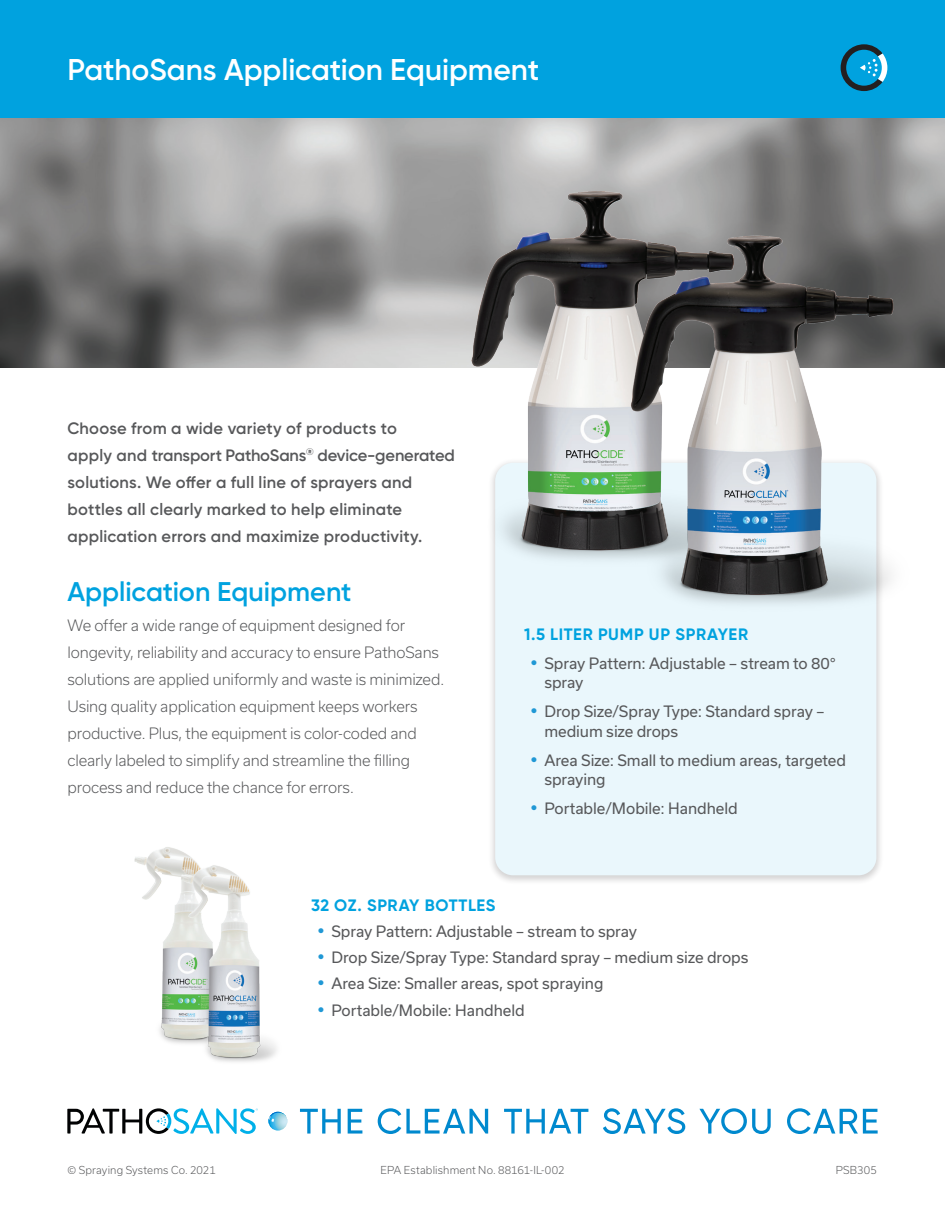
<style>
.page{position:relative;width:945px;height:1215px;background:#fff}
.page>*{position:absolute;margin:0;border:0;box-sizing:border-box;transform-origin:0 0}
.Heading_1{font:600 30px "Gilroy";color:#fff}
.Heading_1-2{font:600 27px "Gilroy";color:#00a2df}
.Heading_4{font:600 16.5px/27px "Gilroy";letter-spacing:.015em;color:#57585a}
.Heading_3{font:700 16.5px "Gilroy";letter-spacing:.035em;color:#00a2df}
.t1{font:15px/19.5px "Usual";letter-spacing:-.005em;color:#57585a}
.Body_copy{font:300 15px/27px "Usual";letter-spacing:-.01em;color:#57585a}
.t2{font:300 10.5px "Usual";letter-spacing:.015em;color:#57585a}
.s1{font-family:"Gilroy";font-weight:700;font-size:18px;color:#2098d5}
</style>
<div class="page">
<div style="left:0;top:0;width:945px;height:122px;background:#00a2df"></div>
<svg style="left:300px;top:1109px;width:41px;height:25px"></svg>
<svg style="left:348px;top:1109px;width:14px;height:25px"></svg>
<svg style="left:378px;top:1108px;width:110px;height:26px"></svg>
<svg style="left:504px;top:1109px;width:84px;height:25px"></svg>
<svg style="left:603px;top:1108px;width:82px;height:26px"></svg>
<svg style="left:699px;top:1108px;width:72px;height:26px"></svg>
<svg style="left:787px;top:1108px;width:91px;height:26px"></svg>
<svg style="left:268px;top:1112px;width:19px;height:18px"></svg>
<svg style="left:67px;top:1108px;width:191px;height:26px"></svg>
<img style="left:0;top:118px;width:945px;height:250px">
<div style="left:488px;top:458px;width:395px;height:427px;background:#231f20;opacity:.2"></div>
<div style="left:495px;top:463px;width:381px;height:412px;background:#eaf7fc;border-radius:18px"></div>
<svg style="left:841px;top:44px;width:46px;height:47px"></svg>
<img style="left:386px;top:164px;width:559px;height:486px">
<img style="left:134px;top:847px;width:143px;height:215px">
<p class="Heading_1" style="left:68px;top:51px;width:473px">PathoSans Application Equipment</p>
<p class="Heading_4" style="left:68px;top:414px;width:389px">Choose from a wide variety of products to<br>apply and transport PathoSans<sup>®</sup> device-generated solutions. We offer a full line of sprayers and bottles all clearly marked to help eliminate application errors and maximize productivity.</p>
<p class="Heading_1-2" style="left:68px;top:575px;width:286px">Application Equipment</p>
<p class="Body_copy" style="left:68px;top:612px;width:378px">We offer a wide range of equipment designed for longevity, reliability and accuracy to ensure PathoSans solutions are applied uniformly and waste is minimized.<br>Using quality application equipment keeps workers productive. Plus, the equipment is color-coded and clearly labeled to simplify and streamline the filling process and reduce the chance for errors.</p>
<p class="Heading_3" style="left:524px;top:624px;width:226px">1.5 LITER PUMP UP SPRAYER</p>
<p class="t1" style="left:544px;top:654px;width:293px;text-indent:-14px"><span class="s1">•</span> Spray Pattern: Adjustable – stream to 80° spray</p>
<p class="t1" style="left:544px;top:702px;width:282px;text-indent:-14px"><span class="s1">•</span> Drop Size/Spray Type: Standard spray – medium size drops</p>
<p class="t1" style="left:544px;top:750px;width:303px;text-indent:-14px"><span class="s1">•</span> Area Size: Small to medium areas, targeted spraying</p>
<p class="t1" style="left:531px;top:799px;width:208px"><span class="s1">•</span> Portable/Mobile: Handheld</p>
<p class="Heading_3" style="left:311px;top:895px;width:186px">32 OZ. SPRAY BOTTLES</p>
<p class="t1" style="left:318px;top:921px;width:321px"><span class="s1">•</span> Spray Pattern: Adjustable – stream to spray</p>
<p class="t1" style="left:318px;top:948px;width:432px"><span class="s1">•</span> Drop Size/Spray Type: Standard spray – medium size drops</p>
<p class="t1" style="left:318px;top:974px;width:287px"><span class="s1">•</span> Area Size: Smaller areas, spot spraying</p>
<p class="t1" style="left:318px;top:1000px;width:208px"><span class="s1">•</span> Portable/Mobile: Handheld</p>
<p class="t2" style="left:68px;top:1164px;width:150px">©️ Spraying Systems Co. 2021</p>
<p class="t2" style="left:380px;top:1164px;width:186px">EPA Establishment No. 88161-IL-002</p>
<p class="t2" style="left:836px;top:1164px;width:43px">PSB305</p>
</div>
